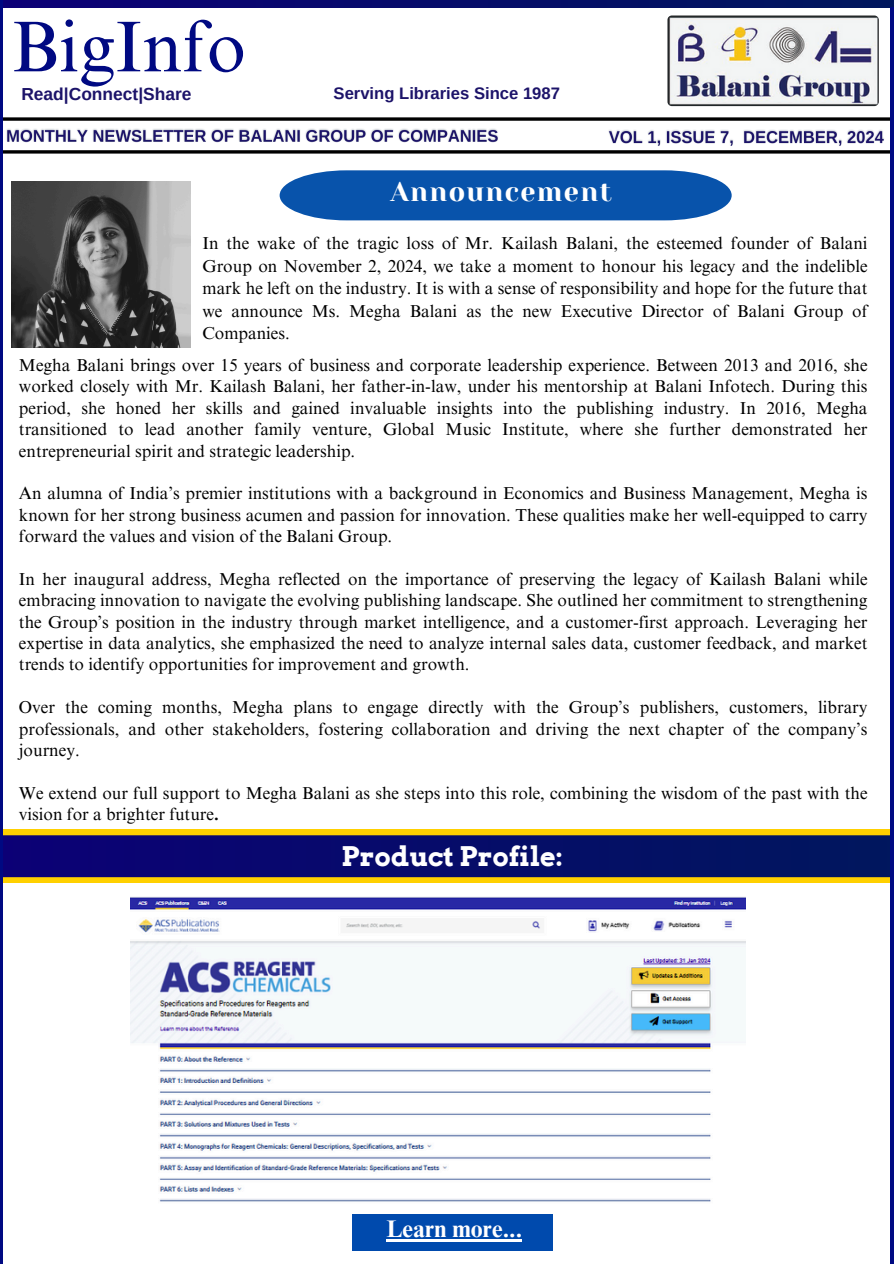
<style>
.page{position:relative;width:894px;height:1264px;background:#fff}
.page>*{position:absolute;margin:0;border:0;box-sizing:border-box;transform-origin:0 0}
.t1{font:72px "Times NRMT Pro";color:#000982}
.t2{font:700 27px "Arvo";color:#fff}
.t3{font:27px "Yeseva One";letter-spacing:.05em;color:#fff}
.t4{font:700 24px "Times NRMT Pro";color:#fff}
.t5{font:700 17.4px "Arimo";color:#1c1369}
.t6{font:17.25px/21.3px "Times NRMT Pro";color:#000;text-align:justify}
.t7{font:700 16.65px "Arimo";color:#1c1369}
.s1{font-weight:700}
</style>
<div class="page">
<div style="left:0;top:0;width:893px;height:7px;background:#060b6a"></div>
<img style="left:667px;top:15px;width:211px;height:91px;border-radius:4px">
<svg style="left:3px;top:829px;width:886px;height:53px;background:#3a3453"></svg>
<svg style="left:3px;top:117px;width:886px;height:4px;background:#272727"></svg>
<svg style="left:3px;top:150px;width:886px;height:4px;background:#272727"></svg>
<div style="left:352px;top:1214px;width:200px;height:36px;background:#004aad"></div>
<hr style="left:0;top:0;width:3px;height:1263px;background:#000982">
<svg style="left:889px;top:7px;width:4px;height:1256px;fill:#000982"></svg>
<img style="left:11px;top:182px;width:179px;height:165px">
<img style="left:131px;top:897px;width:614px;height:305px">
<svg style="left:279px;top:170px;width:452px;height:50px;background:#185eb0"></svg>
<img style="left:6px;top:128px;width:492px;height:15px">
<img style="left:608px;top:129px;width:276px;height:17px">
<hr style="left:386px;top:1238px;width:136px;height:3px;background:#fff">
<h3 class="t1" style="left:11px;top:20px;width:236px">BigInfo</h3>
<p class="t5" style="left:21px;top:84px;width:172px">Read|Connect|Share</p>
<p class="t7" style="left:333px;top:84px;width:228px">Serving Libraries Since 1987</p>
<p class="t3" style="left:390px;top:176px;width:223px">Announcement</p>
<p class="t6" style="left:202px;top:234px;width:666px;line-height:22.5px">In the wake of the tragic loss of Mr. Kailash Balani, the esteemed founder of Balani Group on November 2, 2024, we take a moment to honour his legacy and the indelible mark he left on the industry. It is with a sense of responsibility and hope for the future that we announce Ms. Megha Balani as the new Executive Director of Balani Group of Companies.</p>
<h1 class="t6" style="left:19px;top:356px;width:849px">Megha Balani brings over 15 years of business and corporate leadership experience. Between 2013 and 2016, she worked closely with Mr. Kailash Balani, her father-in-law, under his mentorship at Balani Infotech. During this period, she honed her skills and gained invaluable insights into the publishing industry. In 2016, Megha transitioned to lead another family venture, Global Music Institute, where she further demonstrated her entrepreneurial spirit and strategic leadership.</h1>
<p class="t6" style="left:19px;top:485px;width:849px">An alumna of India’s premier institutions with a background in Economics and Business Management, Megha is known for her strong business acumen and passion for innovation. These qualities make her well-equipped to carry forward the values and vision of the Balani Group.</p>
<h6 class="t6" style="left:19px;top:570px;width:849px">In her inaugural address, Megha reflected on the importance of preserving the legacy of Kailash Balani while embracing innovation to navigate the evolving publishing landscape. She outlined her commitment to strengthening the Group’s position in the industry through market intelligence, and a customer-first approach. Leveraging her expertise in data analytics, she emphasized the need to analyze internal sales data, customer feedback, and market trends to identify opportunities for improvement and growth.</h6>
<h6 class="t6" style="left:19px;top:698px;width:849px">Over the coming months, Megha plans to engage directly with the Group’s publishers, customers, library professionals, and other stakeholders, fostering collaboration and driving the next chapter of the company’s journey.</h6>
<p class="t6" style="left:19px;top:784px;width:849px">We extend our full support to Megha Balani as she steps into this role, combining the wisdom of the past with the vision for a brighter future<span class="s1">.</span></p>
<p class="t2" style="left:341px;top:839px;width:223px">Product Profile:</p>
<p class="t4" style="left:386px;top:1219px;width:137px">Learn more...</p>
</div>
